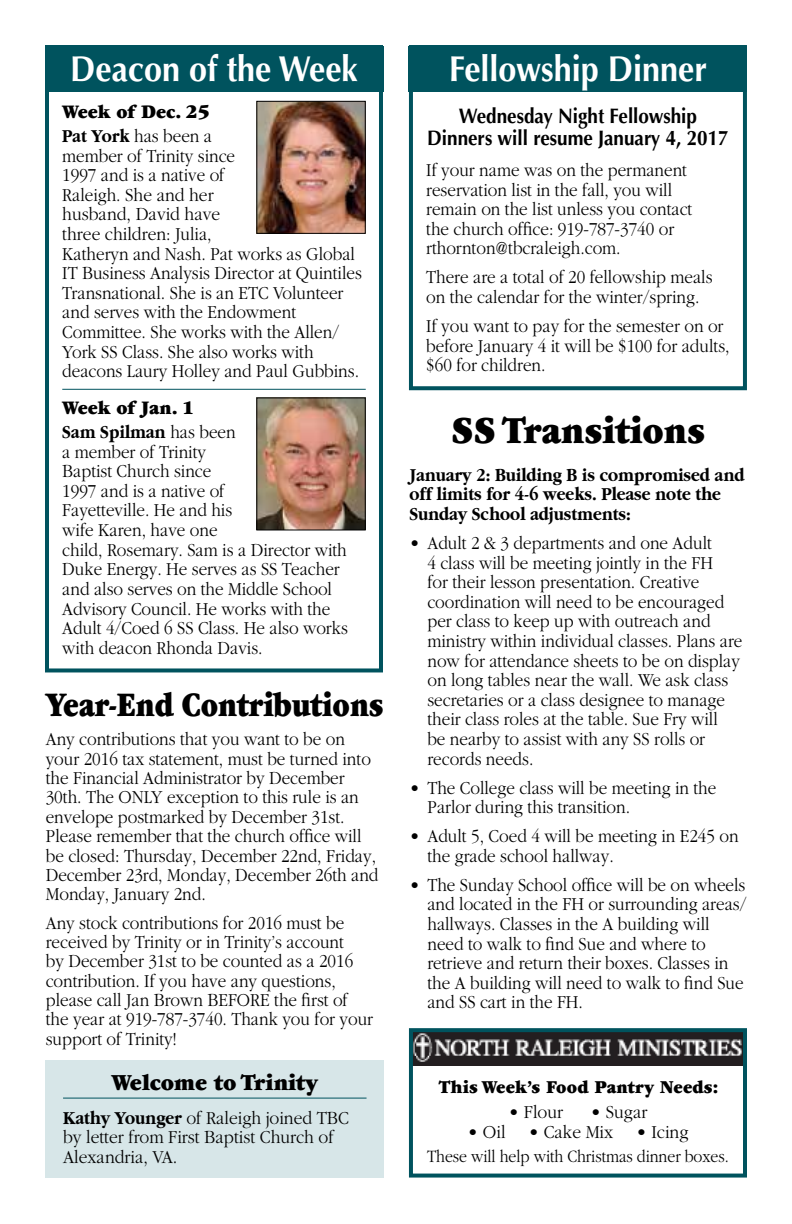
<style>
.page{position:relative;width:792px;height:1224px;background:#fff}
.page>*{position:absolute;margin:0;border:0;box-sizing:border-box;transform-origin:0 0}
.t1{font:900 40px "Garamond";color:#000;scale:.88 1}
.t2{font:700 36px "Optima";color:#fff;scale:.9 1}
.t3{font:900 36px "Garamond";letter-spacing:-.005em;color:#000;scale:.8 1}
.t4{font:900 24px "Garamond";color:#000;scale:.92 1}
.t5{font:700 21px/21.6px "Optima";color:#000;text-align:center;scale:.9 1}
.t6{font:900 20px "Garamond";color:#000;scale:.92 1}
.t7{font:300 19px/19.6px "Garamond";color:#000;scale:.9 1}
.t8{font:300 19px/19.6px "Garamond";color:#000;scale:.92 1}
.t9{font:700 19px/19.6px "Garamond";color:#000;scale:.88 1}
.t10{font:900 19px "Garamond";letter-spacing:.01em;color:#000;scale:.9 1}
.t11{font:300 18px "Garamond";letter-spacing:-.005em;color:#000;scale:.88 1}
.s1{font-weight:700}
</style>
<div class="page">
<div style="left:409px;top:45px;width:338px;height:345px;border:4px solid #00535e"></div>
<div style="left:409px;top:46px;width:338px;height:46px;background:#00535e"></div>
<div style="left:45px;top:45px;width:338px;height:627px;border:4px solid #00535e"></div>
<div style="left:45px;top:46px;width:338px;height:46px;background:#00535e"></div>
<img style="left:258px;top:103px;width:106px;height:129px">
<div style="left:256px;top:101px;width:110px;height:133px;border:1px solid #000"></div>
<img style="left:258px;top:399px;width:106px;height:129px">
<div style="left:256px;top:397px;width:110px;height:133px;border:1px solid #000"></div>
<div style="left:46px;top:1060px;width:338px;height:118px;background:#d7e6e8"></div>
<hr style="left:63px;top:1098px;width:304px;height:1px;background:#00535e">
<hr style="left:62px;top:389px;width:304px;height:1px;background:#00535e">
<img style="left:414px;top:1033px;width:328px;height:33px">
<div style="left:409px;top:1028px;width:338px;height:150px;border:4px solid #00535e"></div>
<h2 class="t2" style="left:70px;top:47px;width:321px">Deacon of the Week</h2>
<p class="t6" style="left:62px;top:101px;width:162px">Week of Dec. 25</p>
<p class="t7" style="left:62px;top:126px;width:334px"><span class="s1">Pat York</span> has been a<br>member of Trinity since<br>1997 and is a native of<br>Raleigh. She and her<br>husband, David have<br>three children: Julia,<br>Katheryn and Nash. Pat works as Global<br>IT Business Analysis Director at Quintiles<br>Transnational. She is an ETC Volunteer and serves with the Endowment<br>Committee. She works with the Allen/<br>York SS Class. She also works with deacons Laury Holley and Paul Gubbins.</p>
<p class="t6" style="left:62px;top:397px;width:145px">Week of Jan. 1</p>
<p class="t7" style="left:62px;top:422px;width:319px"><span class="s1">Sam Spilman</span> has been<br>a member of Trinity<br>Baptist Church since<br>1997 and is a native of<br>Fayetteville. He and his<br>wife Karen, have one<br>child, Rosemary. Sam is a Director with<br>Duke Energy. He serves as SS Teacher and also serves on the Middle School<br>Advisory Council. He works with the<br>Adult 4/Coed 6 SS Class. He also works with deacon Rhonda Davis.</p>
<h1 class="t1" style="left:452px;top:409px;width:290px">SS Transitions</h1>
<h2 class="t2" style="left:449px;top:47px;width:288px">Fellowship Dinner</h2>
<p class="t5" style="left:427px;top:106px;width:337px">Wednesday Night Fellowship<br>Dinners will resume January 4, 2017</p>
<p class="t7" style="left:426px;top:160px;width:297px">If your name was on the permanent reservation list in the fall, you will remain on the list unless you contact the church office: 919-787-3740 or rthornton@tbcraleigh.com.</p>
<p class="t7" style="left:426px;top:268px;width:320px">There are a total of 20 fellowship meals on the calendar for the winter/spring.</p>
<p class="t7" style="left:426px;top:316px;width:339px">If you want to pay for the semester on or before January 4 it will be $100 for adults, $60 for children.</p>
<p class="t9" style="left:409px;top:465px;width:382px">January 2: Building B is compromised and off limits for 4-6 weeks. Please note the<br>Sunday School adjustments:</p>
<p class="t7" style="left:427px;top:533px;width:352px;text-indent:-18px">• Adult 2 &amp; 3 departments and one Adult<br>4 class will be meeting jointly in the FH<br>for their lesson presentation. Creative coordination will need to be encouraged per class to keep up with outreach and ministry within individual classes. Plans are now for attendance sheets to be on display on long tables near the wall. We ask class secretaries or a class designee to manage their class roles at the table. Sue Fry will<br>be nearby to assist with any SS rolls or records needs.</p>
<p class="t7" style="left:427px;top:778px;width:323px;text-indent:-18px">• The College class will be meeting in the<br>Parlor during this transition.</p>
<p class="t7" style="left:427px;top:827px;width:347px;text-indent:-18px">• Adult 5, Coed 4 will be meeting in E245 on the grade school hallway.</p>
<p class="t7" style="left:427px;top:875px;width:356px;text-indent:-18px">• The Sunday School office will be on wheels and located in the FH or surrounding areas/ hallways. Classes in the A building will need to walk to find Sue and where to retrieve and return their boxes. Classes in the A building will need to walk to find Sue and SS cart in the FH.</p>
<h2 class="t3" style="left:46px;top:685px;width:424px">Year-End Contributions</h2>
<p class="t7" style="left:46px;top:730px;width:371px">Any contributions that you want to be on your 2016 tax statement, must be turned into the Financial Administrator by December 30th. The ONLY exception to this rule is an envelope postmarked by December 31st.<br>Please remember that the church office will be closed: Thursday, December 22nd, Friday, December 23rd, Monday, December 26th and Monday, January 2nd.</p>
<p class="t7" style="left:46px;top:913px;width:365px">Any stock contributions for 2016 must be received by Trinity or in Trinity’s account<br>by December 31st to be counted as a 2016 contribution. If you have any questions, please call Jan Brown BEFORE the first of the year at 919-787-3740. Thank you for your support of Trinity!</p>
<p class="t4" style="left:111px;top:1069px;width:226px">Welcome to Trinity</p>
<p class="t8" style="left:63px;top:1108px;width:312px"><span class="s1">Kathy Younger</span> of Raleigh joined TBC by letter from First Baptist Church of<br>Alexandria, VA.</p>
<p class="t10" style="left:439px;top:1076px;width:312px">This Week’s Food Pantry Needs:</p>
<p class="t8" style="left:509px;top:1102px;width:61px">• Flour</p>
<p class="t8" style="left:590px;top:1102px;width:63px">• Sugar</p>
<p class="t8" style="left:468px;top:1122px;width:242px">• Oil • Cake Mix • Icing</p>
<p class="t11" style="left:427px;top:1146px;width:344px">These will help with Christmas dinner boxes.</p>
</div>
